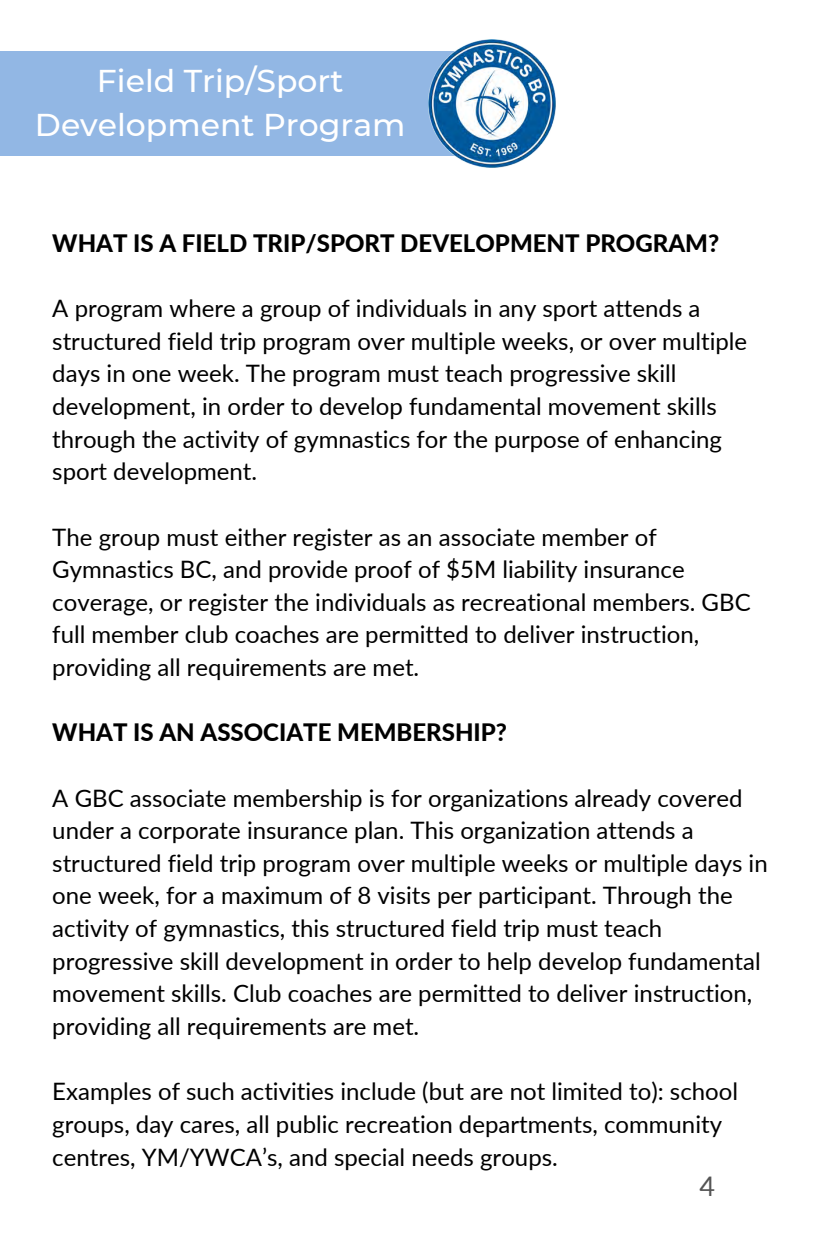
<style>
.page{position:relative;width:827px;height:1240px;background:#fff}
.page>*{position:absolute;margin:0;border:0;box-sizing:border-box;transform-origin:0 0}
.t1{font:500 31.5px/43.8px "Montserrat";color:#fff;text-align:center}
.t2{font:27px "Lato";color:#545454}
.t3{font:24px/32.7px "Lato";color:#000}
.t4{font:800 24px "Lato";color:#000}
</style>
<div class="page">
<div style="left:0;top:51px;width:492px;height:105px;background:#92b7e4"></div>
<img style="left:428px;top:40px;width:127px;height:127px">
<h1 class="t1" style="left:35px;top:59px;width:372px">Field Trip/Sport<br>Development Program</h1>
<p class="t4" style="left:52px;top:225px;width:668px">WHAT IS A FIELD TRIP/SPORT DEVELOPMENT PROGRAM?</p>
<p class="t3" style="left:52px;top:291px;width:696px">A program where a group of individuals in any sport attends a structured field trip program over multiple weeks, or over multiple days in one week. The program must teach progressive skill development, in order to develop fundamental movement skills through the activity of gymnastics for the purpose of enhancing sport development.</p>
<p class="t3" style="left:52px;top:519px;width:700px">The group must either register as an associate member of Gymnastics BC, and provide proof of $5M liability insurance coverage, or register the individuals as recreational members. GBC full member club coaches are permitted to deliver instruction, providing all requirements are met.</p>
<p class="t4" style="left:52px;top:715px;width:456px">WHAT IS AN ASSOCIATE MEMBERSHIP?</p>
<p class="t3" style="left:52px;top:780px;width:717px">A GBC associate membership is for organizations already covered under a corporate insurance plan. This organization attends a structured field trip program over multiple weeks or multiple days in one week, for a maximum of 8 visits per participant. Through the activity of gymnastics, this structured field trip must teach progressive skill development in order to help develop fundamental movement skills. Club coaches are permitted to deliver instruction, providing all requirements are met.</p>
<p class="t3" style="left:52px;top:1074px;width:687px">Examples of such activities include (but are not limited to): school groups, day cares, all public recreation departments, community centres, YM/YWCA’s, and special needs groups.</p>
<p class="t2" style="left:699px;top:1167px;width:17px">4</p>
</div>
